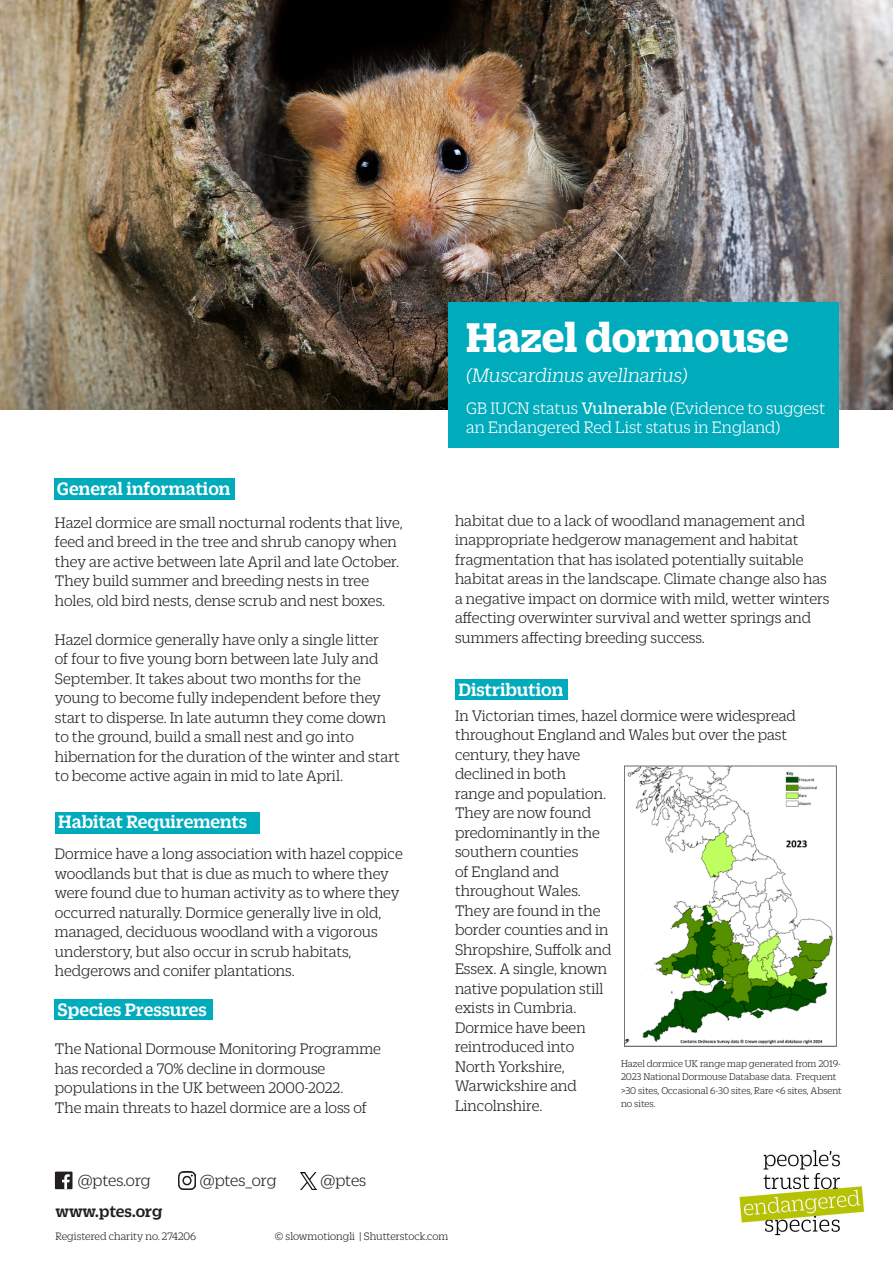
<style>
.page{position:relative;width:893px;height:1263px;background:#fff}
.page>*{position:absolute;margin:0;border:0;box-sizing:border-box;transform-origin:0 0}
.t1{font:700 45px "Duplicate Slab";color:#fff}
.t2{font:italic 300 21px "Duplicate Slab";color:#fff}
.t3{font:500 19.5px "Duplicate Slab";color:#fff}
.t4{font:300 18px/19.5px "Duplicate Slab";color:#fff}
.t5{font:300 17.55px "Duplicate Slab";letter-spacing:-.01em;color:#231f20}
.t6{font:500 17.55px "Duplicate Slab";color:#231f20}
.t7{font:300 16.5px/19.5px "Duplicate Slab";color:#231f20}
.t8{font:300 11.7px "Duplicate Slab";color:#231f20}
.t9{font:300 10.5px/13.5px "Duplicate Slab";color:#231f20}
.s1{font-weight:400}
</style>
<div class="page">
<img style="left:0;top:0;width:893px;height:409px">
<div style="left:54px;top:478px;width:180px;height:22px;background:#00abbc"></div>
<div style="left:449px;top:302px;width:390px;height:146px;background:#00abbc"></div>
<img style="left:738px;top:1150px;width:128px;height:86px">
<div style="left:55px;top:1171px;width:18px;height:18px;background:#231f20"></div>
<svg style="left:62px;top:1174px;width:8px;height:15px"></svg>
<img style="left:178px;top:1171px;width:18px;height:18px">
<img style="left:301px;top:1173px;width:15px;height:16px">
<div style="left:55px;top:812px;width:204px;height:21px;background:#00abbc"></div>
<div style="left:54px;top:1000px;width:158px;height:20px;background:#00abbc"></div>
<div style="left:455px;top:679px;width:112px;height:21px;background:#00abbc"></div>
<img style="left:624px;top:765px;width:213px;height:281px">
<p class="t3" style="left:57px;top:476px;width:175px">General information</p>
<p class="t7" style="left:55px;top:511px;width:349px">Hazel dormice are small nocturnal rodents that live, feed and breed in the tree and shrub canopy when they are active between late April and late October.<br>They build summer and breeding nests in tree holes, old bird nests, dense scrub and nest boxes.</p>
<p class="t7" style="left:55px;top:628px;width:346px">Hazel dormice generally have only a single litter<br>of four to five young born between late July and September. It takes about two months for the young to become fully independent before they start to disperse. In late autumn they come down to the ground, build a small nest and go into hibernation for the duration of the winter and start to become active again in mid to late April.</p>
<p class="t3" style="left:58px;top:809px;width:190px">Habitat Requirements</p>
<p class="t7" style="left:55px;top:843px;width:349px">Dormice have a long association with hazel coppice woodlands but that is due as much to where they were found due to human activity as to where they occurred naturally. Dormice generally live in old, managed, deciduous woodland with a vigorous understory, but also occur in scrub habitats, hedgerows and conifer plantations.</p>
<p class="t3" style="left:57px;top:997px;width:151px">Species Pressures</p>
<p class="t7" style="left:55px;top:1038px;width:328px">The National Dormouse Monitoring Programme has recorded a 70% decline in dormouse populations in the UK between 2000-2022.<br>The main threats to hazel dormice are a loss of</p>
<p class="t1" style="left:466px;top:307px;width:324px">Hazel dormouse</p>
<p class="t2" style="left:466px;top:362px;width:223px">(Muscardinus avellnarius)</p>
<p class="t4" style="left:466px;top:397px;width:361px">GB IUCN status <span class="s1">Vulnerable</span> (Evidence to suggest an Endangered Red List status in England)</p>
<p class="t7" style="left:455px;top:510px;width:376px">habitat due to a lack of woodland management and inappropriate hedgerow management and habitat fragmentation that has isolated potentially suitable habitat areas in the landscape. Climate change also has a negative impact on dormice with mild, wetter winters affecting overwinter survival and wetter springs and summers affecting breeding success.</p>
<p class="t3" style="left:458px;top:677px;width:107px">Distribution</p>
<p class="t7" style="left:455px;top:705px;width:342px">In Victorian times, hazel dormice were widespread throughout England and Wales but over the past century, they have<br>declined in both<br>range and population.<br>They are now found<br>predominantly in the<br>southern counties<br>of England and<br>throughout Wales.<br>They are found in the<br>border counties and in<br>Shropshire, Suffolk and<br>Essex. A single, known<br>native population still<br>exists in Cumbria.<br>Dormice have been<br>reintroduced into<br>North Yorkshire,<br>Warwickshire and<br>Lincolnshire.</p>
<p class="t9" style="left:621px;top:1056px;width:222px">Hazel dormice UK range map generated from 2019- 2023 National Dormouse Database data. Frequent &gt;30 sites, Occasional 6-30 sites, Rare &lt;6 sites, Absent no sites.</p>
<p class="t5" style="left:78px;top:1169px;width:74px">@ptes.org</p>
<p class="t5" style="left:200px;top:1169px;width:78px">@ptes_org</p>
<p class="t5" style="left:321px;top:1169px;width:47px">@ptes</p>
<p class="t6" style="left:55px;top:1199px;width:108px">www.ptes.org</p>
<p class="t8" style="left:55px;top:1229px;width:142px">Registered charity no. 274206</p>
<p class="t8" style="left:275px;top:1229px;width:175px">© slowmotiongli | Shutterstock.com</p>
</div>
